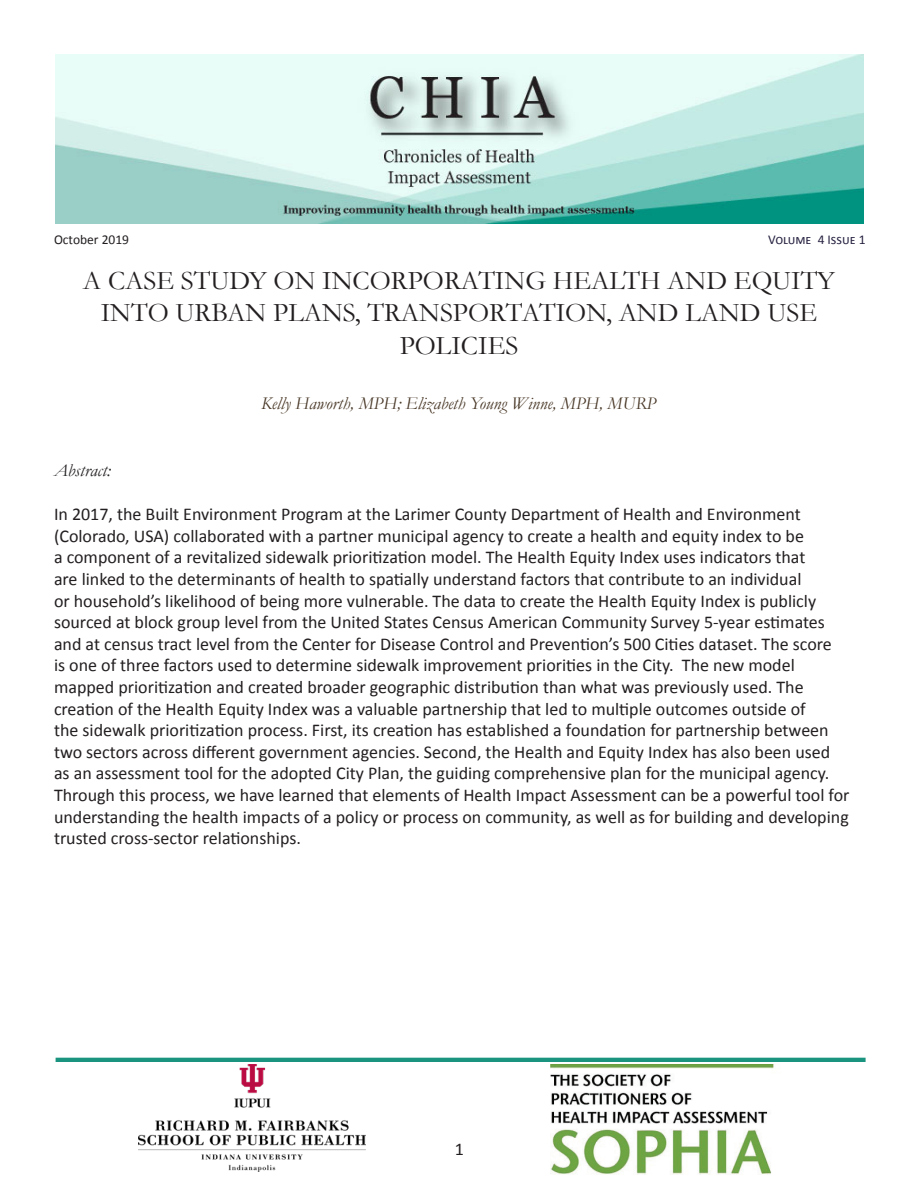
<style>
.page{position:relative;width:918px;height:1188px;background:#fff}
.page>*{position:absolute;margin:0;border:0;box-sizing:border-box;transform-origin:0 0}
.t1{font:27px/32.4px "Garamond";color:#231f20;text-align:center}
.t2{font:18px/21.6px "Calibri";color:#231f20}
.t3{font:italic 18px "Garamond";color:#483726}
.t4{font:italic 18px "Garamond";color:#231f20}
.t5{font:13.5px "Calibri";color:#272241}
.t6{font:13.5px "Calibri";color:#231f20}
</style>
<div class="page">
<hr style="left:56px;top:1058px;width:810px;height:4px;background:#1a947f">
<img style="left:550px;top:1065px;width:224px;height:110px">
<img style="left:138px;top:1065px;width:228px;height:107px">
<img style="left:55px;top:54px;width:809px;height:170px">
<p class="t6" style="left:54px;top:231px;width:77px">October 2019</p>
<p class="t5" style="left:768px;top:231px;width:99px">Volume 4 Issue 1</p>
<h1 class="t1" style="left:83px;top:263px;width:754px">A CASE STUDY ON INCORPORATING HEALTH AND EQUITY<br>INTO URBAN PLANS, TRANSPORTATION, AND LAND USE<br>POLICIES</h1>
<p class="t3" style="left:261px;top:392px;width:397px">Kelly Haworth, MPH; Elizabeth Young Winne, MPH, MURP</p>
<p class="t4" style="left:54px;top:458px;width:58px">Abstract:</p>
<p class="t2" style="left:54px;top:503px;width:797px">In 2017, the Built Environment Program at the Larimer County Department of Health and Environment (Colorado, USA) collaborated with a partner municipal agency to create a health and equity index to be<br>a component of a revitalized sidewalk prioritization model. The Health Equity Index uses indicators that<br>are linked to the determinants of health to spatially understand factors that contribute to an individual<br>or household’s likelihood of being more vulnerable. The data to create the Health Equity Index is publicly sourced at block group level from the United States Census American Community Survey 5-year estimates and at census tract level from the Center for Disease Control and Prevention’s 500 Cities dataset. The score<br>is one of three factors used to determine sidewalk improvement priorities in the City. The new model mapped prioritization and created broader geographic distribution than what was previously used. The creation of the Health Equity Index was a valuable partnership that led to multiple outcomes outside of<br>the sidewalk prioritization process. First, its creation has established a foundation for partnership between two sectors across different government agencies. Second, the Health and Equity Index has also been used as an assessment tool for the adopted City Plan, the guiding comprehensive plan for the municipal agency.<br>Through this process, we have learned that elements of Health Impact Assessment can be a powerful tool for understanding the health impacts of a policy or process on community, as well as for building and developing trusted cross-sector relationships.</p>
<p class="t2" style="left:455px;top:1137px;width:11px">1</p>
</div>
